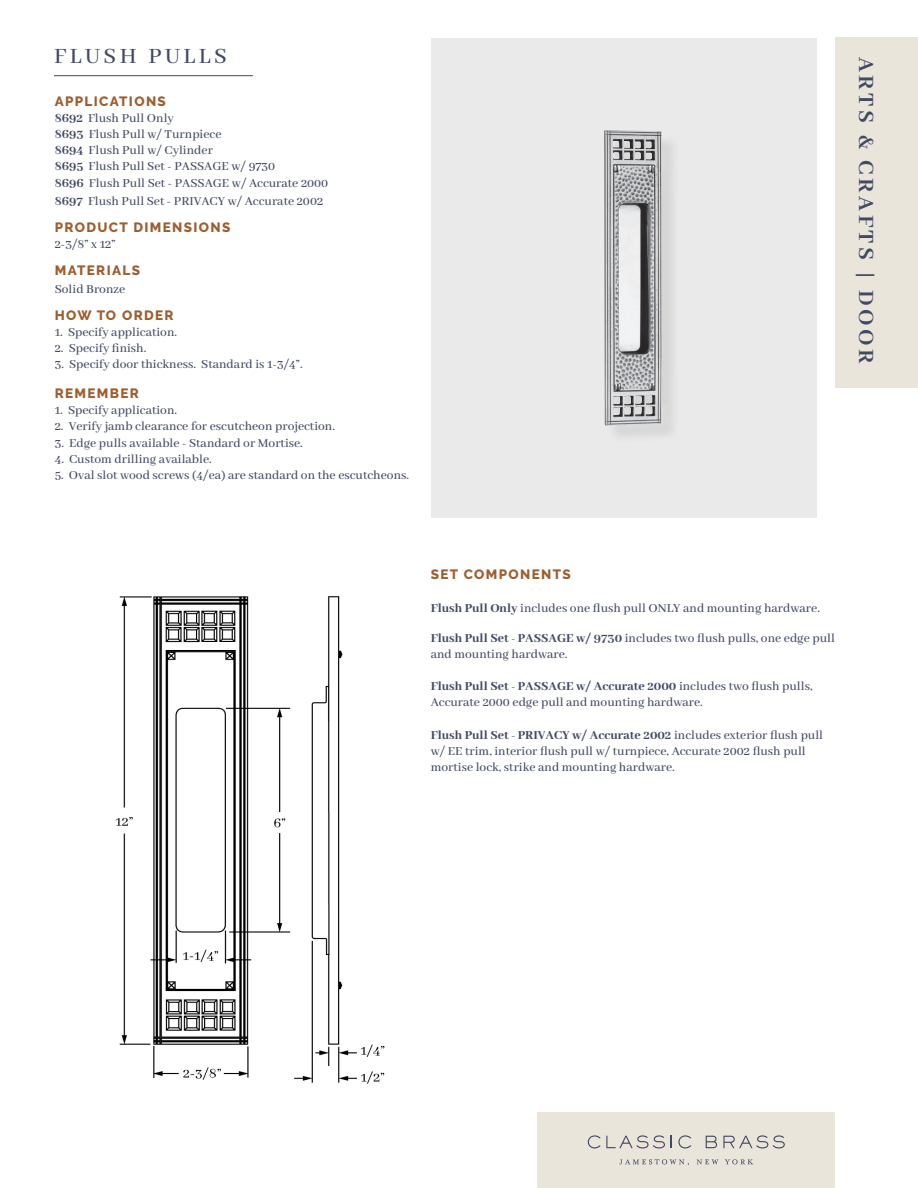
<style>
.page{position:relative;width:918px;height:1188px;background:#fff}
.page>*{position:absolute;margin:0;border:0;box-sizing:border-box;transform-origin:0 0}
.t1{font:700 24px "Abhaya Libre";letter-spacing:.15em;color:#424962}
.t2{font:500 24px "Abhaya Libre";letter-spacing:.15em;color:#424962}
.t3{font:500 13.5px/16.2px "Abhaya Libre";color:#424962}
.t4{font:800 13.5px "Raleway";letter-spacing:.1em;color:#9e5e2f}
.s1{font-weight:800}
</style>
<div class="page">
<div style="left:537px;top:1112px;width:298px;height:76px;background:#e9e5db"></div>
<svg style="left:588px;top:1135px;width:77px;height:13px"></svg>
<svg style="left:671px;top:1136px;width:1px;height:12px"></svg>
<svg style="left:678px;top:1135px;width:13px;height:13px"></svg>
<svg style="left:706px;top:1136px;width:11px;height:12px"></svg>
<svg style="left:723px;top:1135px;width:62px;height:13px"></svg>
<svg style="left:697px;top:1159px;width:22px;height:5px"></svg>
<svg style="left:725px;top:1159px;width:28px;height:5px"></svg>
<svg style="left:619px;top:1159px;width:70px;height:7px"></svg>
<div style="left:835px;top:38px;width:83px;height:350px;background:#e9e5db"></div>
<hr style="left:54px;top:75px;width:199px;height:1px;background:#424962">
<div style="left:431px;top:38px;width:385px;height:480px;background:#eaeaea"></div>
<div style="left:606px;top:133px;width:74px;height:311px;background:#dedede"></div>
<img style="left:604px;top:130px;width:58px;height:296px">
<img style="left:115px;top:596px;width:270px;height:488px">
<p class="t2" style="left:54px;top:43px;width:174px">FLUSH PULLS</p>
<p class="t4" style="left:55px;top:93px;width:113px">APPLICATIONS</p>
<p class="t3" style="left:55px;top:110px;width:121px"><span class="s1">8692</span> Flush Pull Only</p>
<p class="t3" style="left:55px;top:126px;width:168px"><span class="s1">8693</span> Flush Pull w/ Turnpiece</p>
<p class="t3" style="left:55px;top:143px;width:160px"><span class="s1">8694</span> Flush Pull w/ Cylinder</p>
<p class="t3" style="left:55px;top:159px;width:222px"><span class="s1">8695</span> Flush Pull Set - PASSAGE w/ 9730</p>
<p class="t3" style="left:55px;top:175px;width:275px"><span class="s1">8696</span> Flush Pull Set - PASSAGE w/ Accurate 2000</p>
<p class="t3" style="left:55px;top:193px;width:270px"><span class="s1">8697</span> Flush Pull Set - PRIVACY w/ Accurate 2002</p>
<p class="t4" style="left:55px;top:219px;width:177px">PRODUCT DIMENSIONS</p>
<p class="t3" style="left:55px;top:236px;width:62px">2-3/8” x 12”</p>
<p class="t4" style="left:55px;top:262px;width:87px">MATERIALS</p>
<p class="t3" style="left:55px;top:281px;width:72px">Solid Bronze</p>
<p class="t4" style="left:55px;top:307px;width:120px">HOW TO ORDER</p>
<p class="t3" style="left:55px;top:324px;width:124px">1. Specify application.</p>
<p class="t3" style="left:55px;top:341px;width:93px">2. Specify finish.</p>
<p class="t3" style="left:55px;top:357px;width:249px">3. Specify door thickness. Standard is 1-3/4”.</p>
<p class="t4" style="left:55px;top:386px;width:86px">REMEMBER</p>
<p class="t3" style="left:55px;top:403px;width:124px">1. Specify application.</p>
<p class="t3" style="left:55px;top:419px;width:282px">2. Verify jamb clearance for escutcheon projection.</p>
<p class="t3" style="left:55px;top:435px;width:250px">3. Edge pulls available - Standard or Mortise.</p>
<p class="t3" style="left:55px;top:451px;width:159px">4. Custom drilling available.</p>
<p class="t3" style="left:55px;top:468px;width:356px">5. Oval slot wood screws (4/ea) are standard on the escutcheons.</p>
<p class="t1" style="left:879px;top:57px;width:309px;rotate:90deg">ARTS &amp; CRAFTS | DOOR</p>
<p class="t4" style="left:431px;top:567px;width:142px">SET COMPONENTS</p>
<p class="t3" style="left:431px;top:600px;width:391px"><span class="s1">Flush Pull Only</span> includes one flush pull ONLY and mounting hardware.</p>
<p class="t3" style="left:431px;top:630px;width:406px"><span class="s1">Flush Pull Set - PASSAGE w/ 9730</span> includes two flush pulls, one edge pull and mounting hardware.</p>
<p class="t3" style="left:431px;top:679px;width:383px"><span class="s1">Flush Pull Set - PASSAGE w/ Accurate 2000</span> includes two flush pulls,<br>Accurate 2000 edge pull and mounting hardware.</p>
<p class="t3" style="left:431px;top:727px;width:394px"><span class="s1">Flush Pull Set - PRIVACY w/ Accurate 2002</span> includes exterior flush pull w/ EE trim, interior flush pull w/ turnpiece, Accurate 2002 flush pull mortise lock, strike and mounting hardware.</p>
</div>
